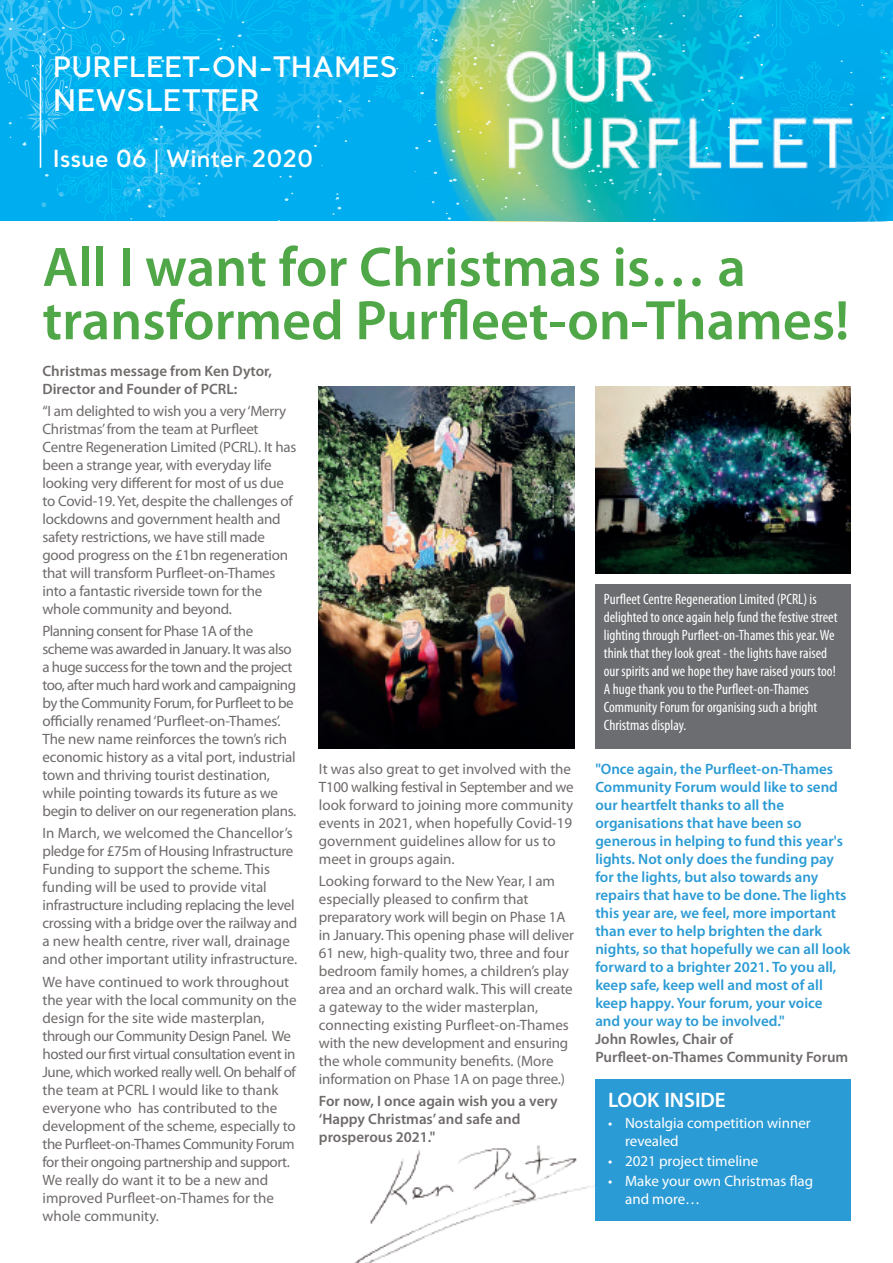
<style>
.page{position:relative;width:893px;height:1263px;background:#fff}
.page>*{position:absolute;margin:0;border:0;box-sizing:border-box;transform-origin:0 0}
.t1{font:600 56.1px/53.2px "Myriad Pro";color:#50a747}
.t2{font:600 29.7px "Santral";color:#fff}
.t3{font:600 28.05px "Santral";color:#fff}
.t4{font:600 23.4px "Santral";color:#fff}
.t5{font:600 21px "Myriad Pro";color:#fff}
.t6{font:15px/18px "Myriad Pro";letter-spacing:-.01em;color:#6f6b6a}
.t7{font:600 15px/18px "Myriad Pro";color:#2b9bd5}
.t8{font:condensed 15px/18px "Myriad Pro";color:#fff}
.t9{font:600 15px/18px "Myriad Pro";color:#6f6b6a}
.t10{font:15px/18px "Myriad Pro";color:#fff}
.s1{font-family:"Myriad Pro";font-weight:400}
.s2{color:#6f6b6a}
</style>
<div class="page">
<img style="left:354px;top:1145px;width:254px;height:118px">
<img style="left:595px;top:386px;width:255px;height:187px">
<img style="left:319px;top:386px;width:255px;height:363px">
<div style="left:49px;top:0;width:224px;height:221px;background:#00aeef"></div>
<img style="left:273px;top:0;width:620px;height:222px">
<svg style="left:0;top:0;width:261px;height:219px;background:#09b2ef"></svg>
<div style="left:595px;top:585px;width:255px;height:164px;background:#6c6d70"></div>
<div style="left:595px;top:1079px;width:255px;height:141px;background:#2b9bd5"></div>
<h3 class="t3" style="left:53px;top:51px;width:346px">PURFLEET-ON-THAMES</h3>
<h2 class="t2" style="left:53px;top:84px;width:209px">NEWSLETTER</h2>
<h3 class="t4" style="left:53px;top:146px;width:262px">Issue 06 <span class="s1">|</span> Winter 2020</h3>
<p class="t1" style="left:42px;top:245px;width:808px">All I want for Christmas is… a transformed Purfleet-on-Thames!</p>
<p class="t9" style="left:42px;top:363px;width:231px">Christmas message from Ken Dytor,<br>Director and Founder of PCRL:</p>
<p class="t6" style="left:42px;top:403px;width:255px">“I am delighted to wish you a very ‘Merry Christmas’ from the team at Purfleet Centre Regeneration Limited (PCRL). It has been a strange year, with everyday life looking very different for most of us due to Covid-19. Yet, despite the challenges of lockdowns and government health and safety restrictions, we have still made good progress on the £1bn regeneration that will transform Purfleet-on-Thames into a fantastic riverside town for the whole community and beyond.</p>
<p class="t6" style="left:42px;top:623px;width:255px">Planning consent for Phase 1A of the scheme was awarded in January. It was also a huge success for the town and the project too, after much hard work and campaigning by the Community Forum, for Purfleet to be officially renamed ‘Purfleet-on-Thames’.<br>The new name reinforces the town’s rich economic history as a vital port, industrial town and thriving tourist destination, while pointing towards its future as we begin to deliver on our regeneration plans.</p>
<p class="t6" style="left:42px;top:825px;width:256px">In March, we welcomed the Chancellor’s pledge for £75m of Housing Infrastructure Funding to support the scheme. This funding will be used to provide vital infrastructure including replacing the level crossing with a bridge over the railway and a new health centre, river wall, drainage and other important utility infrastructure.</p>
<p class="t6" style="left:42px;top:974px;width:256px">We have continued to work throughout the year with the local community on the design for the site wide masterplan, through our Community Design Panel. We hosted our first virtual consultation event in June, which worked really well. On behalf of the team at PCRL I would like to thank everyone who has contributed to the development of the scheme, especially to the Purfleet-on-Thames Community Forum for their ongoing partnership and support.<br>We really do want it to be a new and improved Purfleet-on-Thames for the whole community.</p>
<p class="t6" style="left:319px;top:761px;width:256px">It was also great to get involved with the T100 walking festival in September and we look forward to joining more community events in 2021, when hopefully Covid-19 government guidelines allow for us to meet in groups again.</p>
<p class="t6" style="left:319px;top:873px;width:257px">Looking forward to the New Year, I am especially pleased to confirm that preparatory work will begin on Phase 1A in January. This opening phase will deliver 61 new, high-quality two, three and four bedroom family homes, a children’s play area and an orchard walk. This will create a gateway to the wider masterplan, connecting existing Purfleet-on-Thames with the new development and ensuring the whole community benefits. (More information on Phase 1A on page three.)</p>
<p class="t9" style="left:319px;top:1093px;width:240px">For now, I once again wish you a very ‘Happy Christmas’ and safe and prosperous 2021."</p>
<p class="t8" style="left:604px;top:592px;width:235px">Purfleet Centre Regeneration Limited (PCRL) is delighted to once again help fund the festive street lighting through Purfleet-on-Thames this year. We think that they look great - the lights have raised our spirits and we hope they have raised yours too!<br>A huge thank you to the Purfleet-on-Thames Community Forum for organising such a bright Christmas display.</p>
<p class="t7" style="left:595px;top:761px;width:257px">"Once again, the Purfleet-on-Thames Community Forum would like to send our heartfelt thanks to all the organisations that have been so generous in helping to fund this year's lights. Not only does the funding pay for the lights, but also towards any repairs that have to be done. The lights this year are, we feel, more important than ever to help brighten the dark nights, so that hopefully we can all look forward to a brighter 2021. To you all, keep safe, keep well and most of all keep happy. Your forum, your voice and your way to be involved."<br><span class="s2">John Rowles, Chair of Purfleet-on-Thames Community Forum</span></p>
<p class="t5" style="left:608px;top:1092px;width:119px">LOOK INSIDE</p>
<p class="t10" style="left:625px;top:1115px;width:187px;text-indent:-17px">• Nostalgia competition winner revealed</p>
<p class="t10" style="left:608px;top:1153px;width:152px">• 2021 project timeline</p>
<p class="t10" style="left:625px;top:1173px;width:190px;text-indent:-17px">• Make your own Christmas flag and more…</p>
</div>
